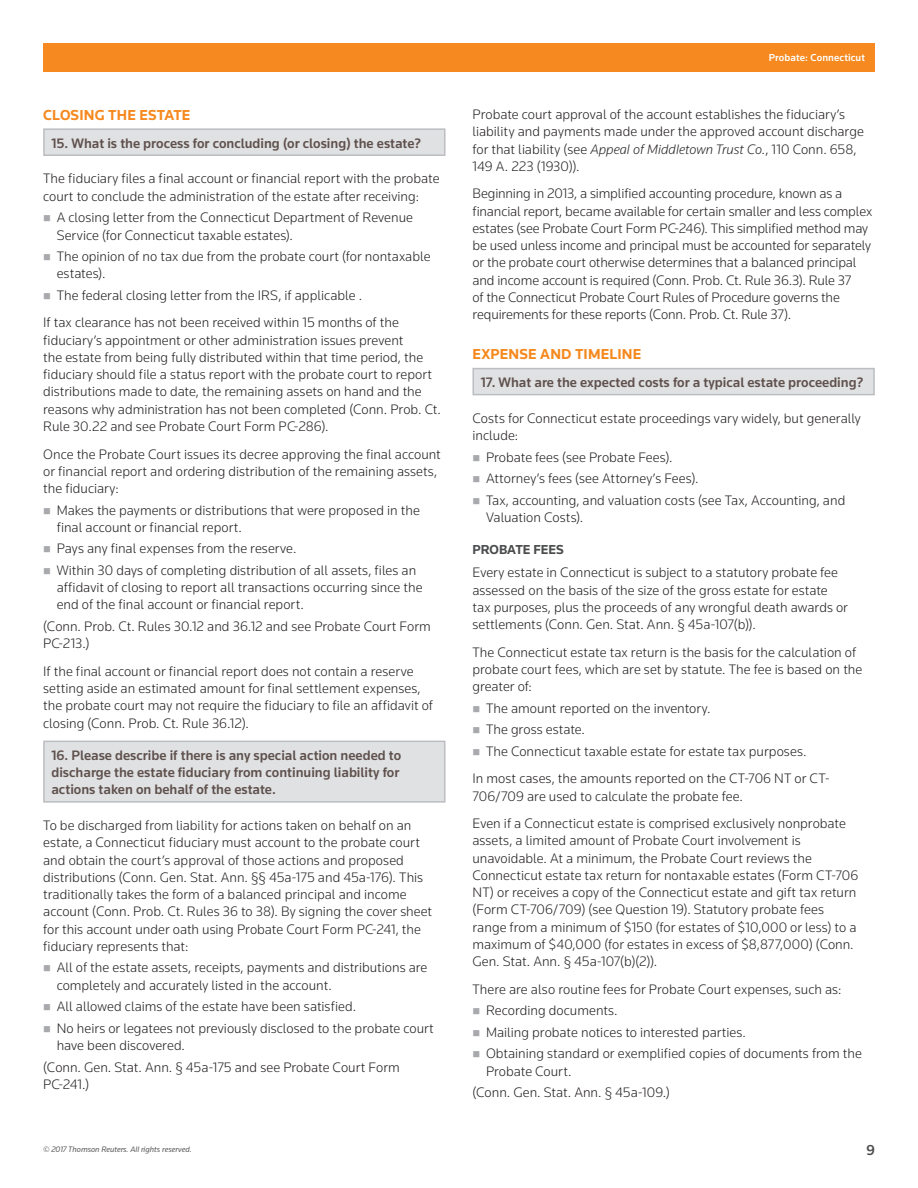
<style>
.page{position:relative;width:918px;height:1188px;background:#fff}
.page>*{position:absolute;margin:0;border:0;box-sizing:border-box;transform-origin:0 0}
.t1{font:700 15px "Knowledge";letter-spacing:.01em;color:#f6891f}
.t2{font:500 15px "Knowledge";color:#4b4c4d}
.t3{font:300 14.25px/17.2px "Knowledge";color:#231f20}
.t4{font:500 14.25px/17.2px "Knowledge";color:#5f514d}
.t5{font:700 13.5px "Knowledge";color:#4b4c4d}
.t6{font:500 10.5px "Knowledge";letter-spacing:.01em;color:#fff}
.t7{font:italic 8.25px "Knowledge";color:#57585a}
.s1{font-style:italic}
</style>
<div class="page">
<div style="left:43px;top:43px;width:832px;height:29px;background:#f6891f"></div>
<div style="left:44px;top:129px;width:401px;height:26px;background:#e0e1e3"></div>
<div style="left:43px;top:128px;width:403px;height:28px;border:2px solid #bcbdc0"></div>
<div style="left:44px;top:741px;width:401px;height:61px;background:#e0e1e3"></div>
<div style="left:43px;top:741px;width:403px;height:62px;border:2px solid #bcbdc0"></div>
<div style="left:473px;top:369px;width:401px;height:26px;background:#e0e1e3"></div>
<div style="left:472px;top:368px;width:403px;height:27px;border:2px solid #bcbdc0"></div>
<p class="t1" style="left:43px;top:105px;width:149px">CLOSING THE ESTATE</p>
<p class="t4" style="left:51px;top:134px;width:371px">15. What is the process for concluding (or closing) the estate?</p>
<p class="t3" style="left:43px;top:170px;width:398px">The fiduciary files a final account or financial report with the probate court to conclude the administration of the estate after receiving:</p>
<p class="t3" style="left:57px;top:209px;width:358px">A closing letter from the Connecticut Department of Revenue<br>Service (for Connecticut taxable estates).</p>
<p class="t3" style="left:57px;top:247px;width:375px">The opinion of no tax due from the probate court (for nontaxable estates).</p>
<p class="t3" style="left:43px;top:281px;width:357px;line-height:27.5px;text-indent:13px">The federal closing letter from the IRS, if applicable .<br>If tax clearance has not been received within 15 months of the</p>
<p class="t3" style="left:43px;top:331px;width:399px">fiduciary’s appointment or other administration issues prevent<br>the estate from being fully distributed within that time period, the fiduciary should file a status report with the probate court to report distributions made to date, the remaining assets on hand and the reasons why administration has not been completed (Conn. Prob. Ct.<br>Rule 30.22 and see Probate Court Form PC-286).</p>
<p class="t3" style="left:43px;top:445px;width:399px">Once the Probate Court issues its decree approving the final account or financial report and ordering distribution of the remaining assets, the fiduciary:</p>
<p class="t3" style="left:57px;top:501px;width:365px">Makes the payments or distributions that were proposed in the final account or financial report.</p>
<p class="t3" style="left:57px;top:538px;width:361px;line-height:21.6px">Pays any final expenses from the reserve.<br>Within 30 days of completing distribution of all assets, files an</p>
<p class="t3" style="left:57px;top:579px;width:367px">affidavit of closing to report all transactions occurring since the end of the final account or financial report.</p>
<p class="t3" style="left:43px;top:617px;width:389px">(Conn. Prob. Ct. Rules 30.12 and 36.12 and see Probate Court Form<br>PC-213.)</p>
<p class="t3" style="left:43px;top:662px;width:391px">If the final account or financial report does not contain a reserve setting aside an estimated amount for final settlement expenses, the probate court may not require the fiduciary to file an affidavit of closing (Conn. Prob. Ct. Rule 36.12).</p>
<p class="t4" style="left:51px;top:746px;width:351px">16. Please describe if there is any special action needed to discharge the estate fiduciary from continuing liability for actions taken on behalf of the estate.</p>
<p class="t3" style="left:43px;top:817px;width:391px">To be discharged from liability for actions taken on behalf on an estate, a Connecticut fiduciary must account to the probate court and obtain the court’s approval of those actions and proposed distributions (Conn. Gen. Stat. Ann. §§ 45a-175 and 45a-176). This traditionally takes the form of a balanced principal and income account (Conn. Prob. Ct. Rules 36 to 38). By signing the cover sheet for this account under oath using Probate Court Form PC-241, the fiduciary represents that:</p>
<p class="t3" style="left:57px;top:959px;width:372px">All of the estate assets, receipts, payments and distributions are completely and accurately listed in the account.</p>
<p class="t3" style="left:57px;top:996px;width:379px;line-height:21.6px">All allowed claims of the estate have been satisfied.<br>No heirs or legatees not previously disclosed to the probate court</p>
<p class="t3" style="left:43px;top:1034px;width:358px;line-height:21.6px;text-indent:13px">have been discovered.<br>(Conn. Gen. Stat. Ann. § 45a-175 and see Probate Court Form</p>
<p class="t3" style="left:43px;top:1075px;width:48px">PC-241.)</p>
<p class="t6" style="left:769px;top:51px;width:98px">Probate: Connecticut</p>
<p class="t3" style="left:473px;top:105px;width:393px">Probate court approval of the account establishes the fiduciary’s liability and payments made under the approved account discharge for that liability (see <span class="s1">Appeal of Middletown Trust Co.</span>, 110 Conn. 658, 149 A. 223 (1930)).</p>
<p class="t3" style="left:473px;top:185px;width:401px">Beginning in 2013, a simplified accounting procedure, known as a financial report, became available for certain smaller and less complex estates (see Probate Court Form PC-246). This simplified method may be used unless income and principal must be accounted for separately or the probate court otherwise determines that a balanced principal and income account is required (Conn. Prob. Ct. Rule 36.3). Rule 37<br>of the Connecticut Probate Court Rules of Procedure governs the requirements for these reports (Conn. Prob. Ct. Rule 37).</p>
<p class="t1" style="left:472px;top:345px;width:170px">EXPENSE AND TIMELINE</p>
<p class="t4" style="left:481px;top:374px;width:384px">17. What are the expected costs for a typical estate proceeding?</p>
<p class="t3" style="left:472px;top:409px;width:390px">Costs for Connecticut estate proceedings vary widely, but generally include:</p>
<p class="t3" style="left:486px;top:446px;width:361px;line-height:21.6px">Probate fees (see Probate Fees).<br>Attorney’s fees (see Attorney’s Fees).<br>Tax, accounting, and valuation costs (see Tax, Accounting, and</p>
<p class="t3" style="left:486px;top:508px;width:99px">Valuation Costs).</p>
<p class="t5" style="left:472px;top:541px;width:93px">PROBATE FEES</p>
<p class="t3" style="left:472px;top:564px;width:377px">Every estate in Connecticut is subject to a statutory probate fee assessed on the basis of the size of the gross estate for estate tax purposes, plus the proceeds of any wrongful death awards or settlements (Conn. Gen. Stat. Ann. § 45a-107(b)).</p>
<p class="t3" style="left:472px;top:643px;width:391px">The Connecticut estate tax return is the basis for the calculation of probate court fees, which are set by statute. The fee is based on the greater of:</p>
<p class="t3" style="left:486px;top:697px;width:322px;line-height:21.6px">The amount reported on the inventory.<br>The gross estate.<br>The Connecticut taxable estate for estate tax purposes.</p>
<p class="t3" style="left:473px;top:770px;width:359px">In most cases, the amounts reported on the CT-706 NT or CT-<br>706/709 are used to calculate the probate fee.</p>
<p class="t3" style="left:473px;top:814px;width:387px">Even if a Connecticut estate is comprised exclusively nonprobate assets, a limited amount of Probate Court involvement is unavoidable. At a minimum, the Probate Court reviews the Connecticut estate tax return for nontaxable estates (Form CT-706<br>NT) or receives a copy of the Connecticut estate and gift tax return (Form CT-706/709) (see Question 19). Statutory probate fees range from a minimum of $150 (for estates of $10,000 or less) to a maximum of $40,000 (for estates in excess of $8,877,000) (Conn.<br>Gen. Stat. Ann. § 45a-107(b)(2)).</p>
<p class="t3" style="left:486px;top:978px;width:377px;line-height:21.6px;text-indent:-13px">There are also routine fees for Probate Court expenses, such as:<br>Recording documents.<br>Mailing probate notices to interested parties.<br>Obtaining standard or exemplified copies of documents from the</p>
<p class="t3" style="left:473px;top:1060px;width:199px;line-height:21.6px;text-indent:13px">Probate Court.<br>(Conn. Gen. Stat. Ann. § 45a-109.)</p>
<p class="t7" style="left:43px;top:1144px;width:150px">© 2017 Thomson Reuters. All rights reserved.</p>
<p class="t2" style="left:866px;top:1141px;width:10px">9</p>
</div>
